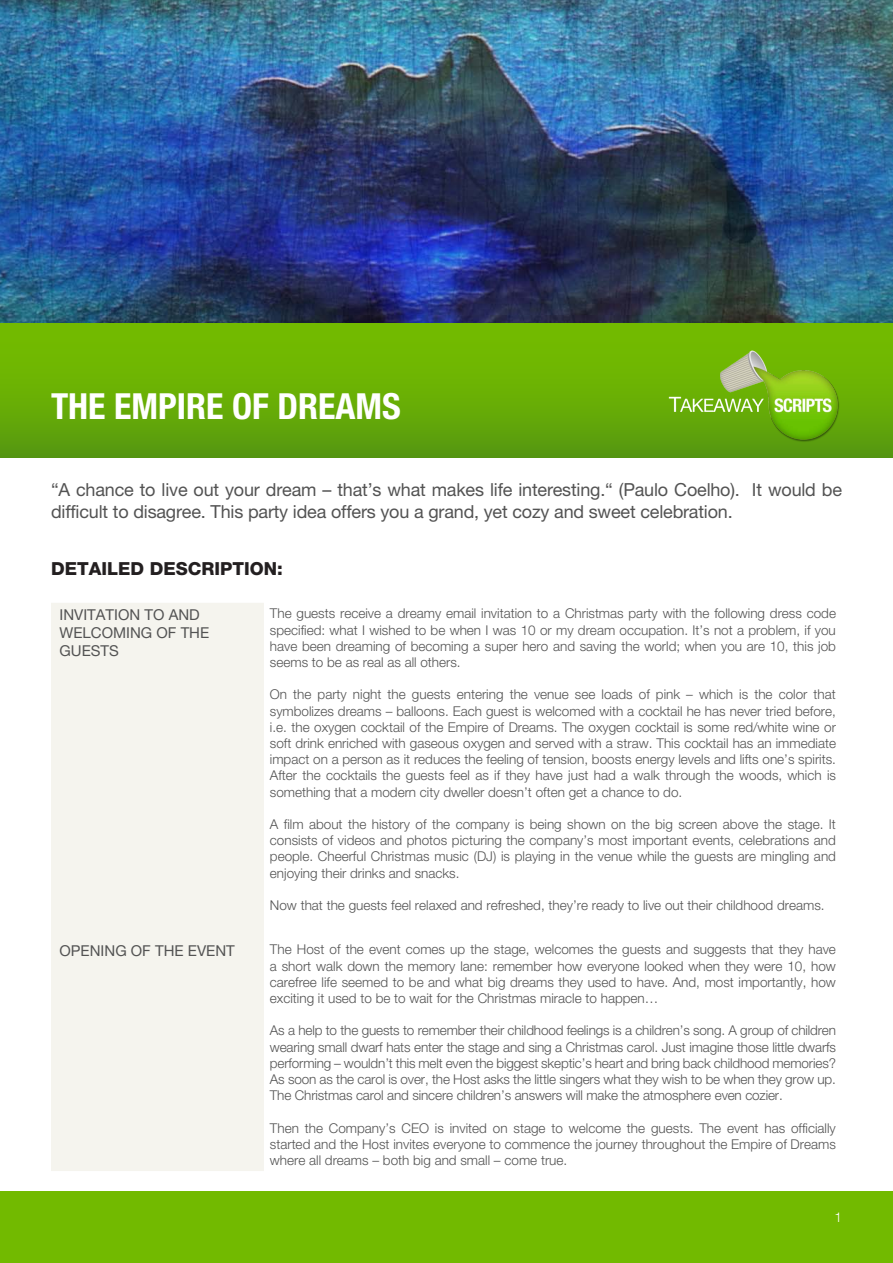
<style>
.page{position:relative;width:893px;height:1263px;background:#fff}
.page>*{position:absolute;margin:0;border:0;box-sizing:border-box;transform-origin:0 0}
.t1{font:700 condensed 36px "Helvetica Neue LT Std";color:#fff}
.t2{font:18px/21.6px "Helvetica Neue LT Pro";letter-spacing:-.01em;color:#535353}
.t3{font:800 18px "Helvetica Neue LT Pro";color:#231f20}
.t4{font:15px/18px "Helvetica Neue LT Pro";color:#535353}
.t5{font:300 13.5px/16.2px "Helvetica Neue LT Pro";color:#535353;text-align:justify}
.t6{font:300 13.5px "Helvetica Neue LT Pro";color:#fff}
</style>
<div class="page">
<img style="left:0;top:0;width:893px;height:323px">
<div style="left:0;top:323px;width:893px;height:135px;background:linear-gradient(to bottom,#78c100,#599c0f)"></div>
<img style="left:668px;top:349px;width:174px;height:93px">
<div style="left:0;top:1192px;width:893px;height:71px;background:#72ba00"></div>
<div style="left:51px;top:603px;width:213px;height:568px;background:#f5f4ee"></div>
<h1 class="t1" style="left:51px;top:384px;width:351px">THE EMPIRE OF DREAMS</h1>
<h2 class="t2" style="left:51px;top:479px;width:792px">“A chance to live out your dream – that’s what makes life interesting.“ (Paulo Coelho). It would be difficult to disagree. This party idea offers you a grand, yet cozy and sweet celebration.</h2>
<h2 class="t3" style="left:51px;top:558px;width:233px">DETAILED DESCRIPTION:</h2>
<p class="t4" style="left:60px;top:605px;width:32px">Invitati</p>
<p class="t4" style="left:60px;top:605px;width:151px;text-indent:59px">on to and<br>Welcomi ng of the<br>Guests</p>
<p class="t5" style="left:270px;top:605px;width:568px">The guests receive a dreamy email invitation to a Christmas party with the following dress code specified: what I wished to be when I was 10 or my dream occupation. It’s not a problem, if you have been dreaming of becoming a super hero and saving the world; when you are 10, this job seems to be as real as all others.</p>
<p class="t5" style="left:270px;top:686px;width:568px">On the party night the guests entering the venue see loads of pink – which is the color that symbolizes dreams – balloons. Each guest is welcomed with a cocktail he has never tried before, i.e. the oxygen cocktail of the Empire of Dreams. The oxygen cocktail is some red/white wine or soft drink enriched with gaseous oxygen and served with a straw. This cocktail has an immediate impact on a person as it reduces the feeling of tension, boosts energy levels and lifts one’s spirits.<br>After the cocktails the guests feel as if they have just had a walk through the woods, which is something that a modern city dweller doesn’t often get a chance to do.</p>
<p class="t5" style="left:270px;top:816px;width:568px">A film about the history of the company is being shown on the big screen above the stage. It consists of videos and photos picturing the company’s most important events, celebrations and people. Cheerful Christmas music (DJ) is playing in the venue while the guests are mingling and enjoying their drinks and snacks.</p>
<p class="t5" style="left:270px;top:897px;width:556px">Now that the guests feel relaxed and refreshed, they’re ready to live out their childhood dreams.</p>
<p class="t4" style="left:60px;top:941px;width:173px">Openi ng of the Event</p>
<p class="t5" style="left:270px;top:941px;width:568px">The Host of the event comes up the stage, welcomes the guests and suggests that they have a short walk down the memory lane: remember how everyone looked when they were 10, how carefree life seemed to be and what big dreams they used to have. And, most importantly, how exciting it used to be to wait for the Christmas miracle to happen…</p>
<p class="t5" style="left:270px;top:1022px;width:568px">As a help to the guests to remember their childhood feelings is a children’s song. A group of children wearing small dwarf hats enter the stage and sing a Christmas carol. Just imagine those little dwarfs performing – wouldn’t this melt even the biggest skeptic’s heart and bring back childhood memories?<br>As soon as the carol is over, the Host asks the little singers what they wish to be when they grow up.<br>The Christmas carol and sincere children’s answers will make the atmosphere even cozier.</p>
<p class="t5" style="left:270px;top:1119px;width:567px">Then the Company’s CEO is invited on stage to welcome the guests. The event has officially started and the Host invites everyone to commence the journey throughout the Empire of Dreams where all dreams – both big and small – come true.</p>
<p class="t6" style="left:834px;top:1208px;width:9px">1</p>
</div>
